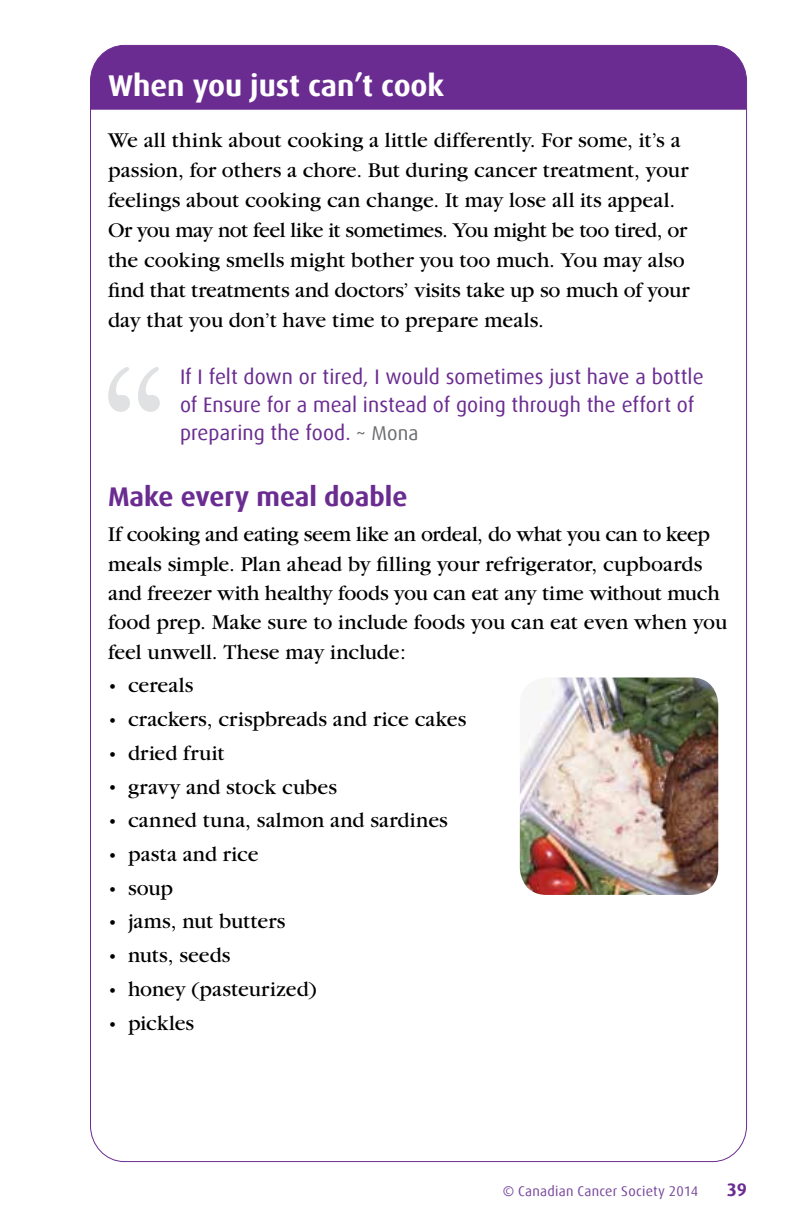
<style>
.page{position:relative;width:792px;height:1224px;background:#fff}
.page>*{position:absolute;margin:0;border:0;box-sizing:border-box;transform-origin:0 0}
.t1{font:700 30px "Dax Offc";color:#fff}
.t2{font:700 27px "Dax Offc";color:#6a2c91}
.t3{font:22px/30px "Garamond";color:#000}
.t4{font:21px/28px "Dax Offc";letter-spacing:.005em;color:#6a2c91}
.t5{font:700 18px "Dax Offc";color:#6a2c91}
.t6{font:14px "Dax Offc";letter-spacing:.02em;color:#7a499d}
.s1{font-size:20px;color:#6d6e71}
.s2{font-size:18px}
</style>
<div class="page">
<div style="left:90px;top:45px;width:657px;height:65px;background:#6a2c91"></div>
<svg style="left:108px;top:367px;width:52px;height:45px"></svg>
<img style="left:520px;top:678px;width:198px;height:217px">
<h1 class="t1" style="left:108px;top:66px;width:338px">When you just can’t cook</h1>
<p class="t3" style="left:108px;top:126px;width:583px">We all think about cooking a little differently. For some, it’s a passion, for others a chore. But during cancer treatment, your feelings about cooking can change. It may lose all its appeal.<br>Or you may not feel like it sometimes. You might be too tired, or the cooking smells might bother you too much. You may also find that treatments and doctors’ visits take up so much of your day that you don’t have time to prepare meals.</p>
<p class="t4" style="left:180px;top:363px;width:525px">If I felt down or tired, I would sometimes just have a bottle of Ensure for a meal instead of going through the effort of preparing the food. <span class="s1">~ Mona</span></p>
<p class="t2" style="left:108px;top:479px;width:301px">Make every meal doable</p>
<p class="t3" style="left:108px;top:520px;width:621px;line-height:29.4px">If cooking and eating seem like an ordeal, do what you can to keep meals simple. Plan ahead by filling your refrigerator, cupboards and freezer with healthy foods you can eat any time without much food prep. Make sure to include foods you can eat even when you feel unwell. These may include:</p>
<p class="t3" style="left:108px;top:671px;width:87px"><span class="s2">•</span> cereals</p>
<p class="t3" style="left:108px;top:705px;width:360px"><span class="s2">•</span> crackers, crispbreads and rice cakes</p>
<p class="t3" style="left:108px;top:738px;width:118px"><span class="s2">•</span> dried fruit</p>
<p class="t3" style="left:108px;top:772px;width:231px"><span class="s2">•</span> gravy and stock cubes</p>
<p class="t3" style="left:108px;top:806px;width:341px"><span class="s2">•</span> canned tuna, salmon and sardines</p>
<p class="t3" style="left:108px;top:839px;width:152px"><span class="s2">•</span> pasta and rice</p>
<p class="t3" style="left:108px;top:873px;width:67px"><span class="s2">•</span> soup</p>
<p class="t3" style="left:108px;top:907px;width:179px"><span class="s2">•</span> jams, nut butters</p>
<p class="t3" style="left:108px;top:941px;width:124px"><span class="s2">•</span> nuts, seeds</p>
<p class="t3" style="left:108px;top:974px;width:210px"><span class="s2">•</span> honey (pasteurized)</p>
<p class="t3" style="left:108px;top:1009px;width:88px"><span class="s2">•</span> pickles</p>
<p class="t6" style="left:503px;top:1182px;width:197px">© Canadian Cancer Society 2014</p>
<p class="t5" style="left:727px;top:1178px;width:22px">39</p>
</div>
